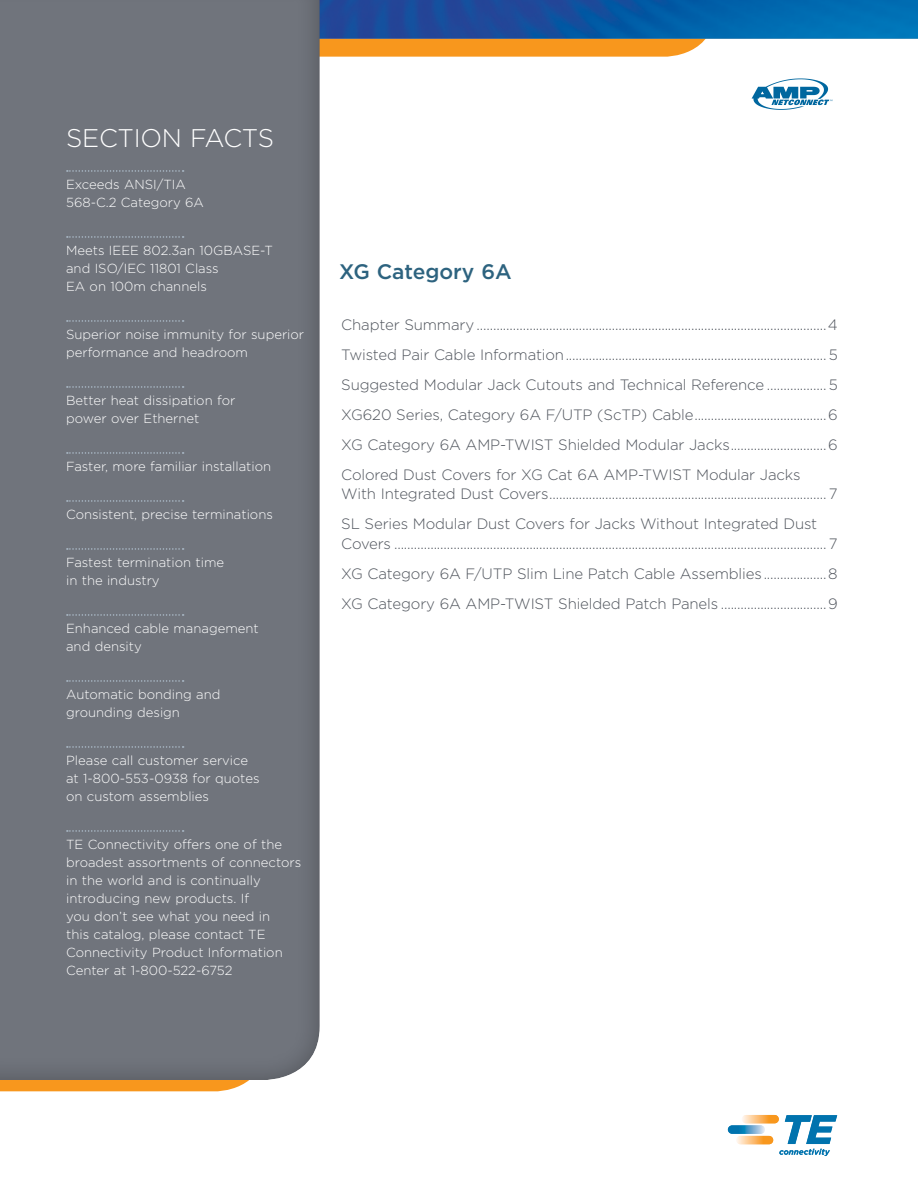
<style>
.page{position:relative;width:918px;height:1188px;background:#fff}
.page>*{position:absolute;margin:0;border:0;box-sizing:border-box;transform-origin:0 0}
.product_subhead{font:300 25.5px "Gotham";letter-spacing:-.01em;color:#fff}
.inside_title{font:500 21px "Gotham";color:#2d637f}
.title_page_toc{font:300 15px/19.5px "Gotham";letter-spacing:-.01em;color:#4f545c}
.bullet_text{font:300 13.2px/18px "Gotham";color:#fff}
</style>
<div class="page">
<div style="left:0;top:1080px;width:249px;height:11px;background:#f8971d"></div>
<svg style="left:321px;top:39px;width:385px;height:18px;background:#f89c28"></svg>
<img style="left:321px;top:0;width:597px;height:39px">
<svg style="left:742px;top:1115px;width:37px;height:8px"></svg>
<svg style="left:736px;top:1136px;width:37px;height:8px"></svg>
<svg style="left:728px;top:1125px;width:37px;height:9px"></svg>
<svg style="left:779px;top:1115px;width:58px;height:41px"></svg>
<svg style="left:752px;top:78px;width:81px;height:32px"></svg>
<div style="left:0;top:0;width:321px;height:1080px;background:#70747c"></div>
<svg style="left:67px;top:170px;width:117px;height:2px"></svg>
<svg style="left:67px;top:236px;width:117px;height:2px"></svg>
<svg style="left:67px;top:320px;width:117px;height:2px"></svg>
<svg style="left:67px;top:386px;width:117px;height:2px"></svg>
<svg style="left:67px;top:452px;width:117px;height:2px"></svg>
<svg style="left:67px;top:500px;width:117px;height:2px"></svg>
<svg style="left:67px;top:548px;width:117px;height:2px"></svg>
<svg style="left:67px;top:614px;width:117px;height:2px"></svg>
<svg style="left:67px;top:680px;width:117px;height:2px"></svg>
<svg style="left:67px;top:746px;width:117px;height:2px"></svg>
<svg style="left:67px;top:830px;width:117px;height:2px"></svg>
<p class="product_subhead" style="left:66px;top:122px;width:210px">SECTION FACTS</p>
<p class="bullet_text" style="left:66px;top:175px;width:139px">Exceeds ANSI/TIA<br>568-C.2 Category 6A</p>
<p class="bullet_text" style="left:66px;top:241px;width:208px">Meets IEEE 802.3an 10GBASE-T and ISO/IEC 11801 Class<br>EA on 100m channels</p>
<p class="bullet_text" style="left:66px;top:325px;width:240px">Superior noise immunity for superior performance and headroom</p>
<p class="bullet_text" style="left:66px;top:391px;width:171px">Better heat dissipation for power over Ethernet</p>
<p class="bullet_text" style="left:66px;top:457px;width:207px">Faster, more familiar installation</p>
<p class="bullet_text" style="left:66px;top:505px;width:208px">Consistent, precise terminations</p>
<p class="bullet_text" style="left:66px;top:553px;width:160px">Fastest termination time in the industry</p>
<p class="bullet_text" style="left:66px;top:619px;width:194px">Enhanced cable management and density</p>
<p class="bullet_text" style="left:66px;top:685px;width:156px">Automatic bonding and grounding design</p>
<p class="bullet_text" style="left:66px;top:751px;width:195px">Please call customer service at 1-800-553-0938 for quotes on custom assemblies</p>
<p class="bullet_text" style="left:66px;top:835px;width:237px">TE Connectivity offers one of the broadest assortments of connectors in the world and is continually introducing new products. If<br>you don’t see what you need in<br>this catalog, please contact TE<br>Connectivity Product Information<br>Center at 1-800-522-6752</p>
<p class="inside_title" style="left:339px;top:258px;width:174px">XG Category 6A</p>
<p class="title_page_toc" style="left:341px;top:314px;width:498px">Chapter Summary ..........................................................................................................4</p>
<p class="title_page_toc" style="left:341px;top:344px;width:498px">Twisted Pair Cable Information............................................................................... 5</p>
<p class="title_page_toc" style="left:341px;top:374px;width:498px">Suggested Modular Jack Cutouts and Technical Reference .................. 5</p>
<p class="title_page_toc" style="left:341px;top:404px;width:498px">XG620 Series, Category 6A F/UTP (ScTP) Cable........................................6</p>
<p class="title_page_toc" style="left:341px;top:434px;width:498px">XG Category 6A AMP-TWIST Shielded Modular Jacks.............................6</p>
<p class="title_page_toc" style="left:341px;top:464px;width:498px">Colored Dust Covers for XG Cat 6A AMP-TWIST Modular Jacks<br>With Integrated Dust Covers.................................................................................... 7</p>
<p class="title_page_toc" style="left:341px;top:514px;width:498px">SL Series Modular Dust Covers for Jacks Without Integrated Dust<br>Covers ................................................................................................................................... 7</p>
<p class="title_page_toc" style="left:341px;top:563px;width:498px">XG Category 6A F/UTP Slim Line Patch Cable Assemblies...................8</p>
<p class="title_page_toc" style="left:341px;top:593px;width:498px">XG Category 6A AMP-TWIST Shielded Patch Panels ................................9</p>
</div>
